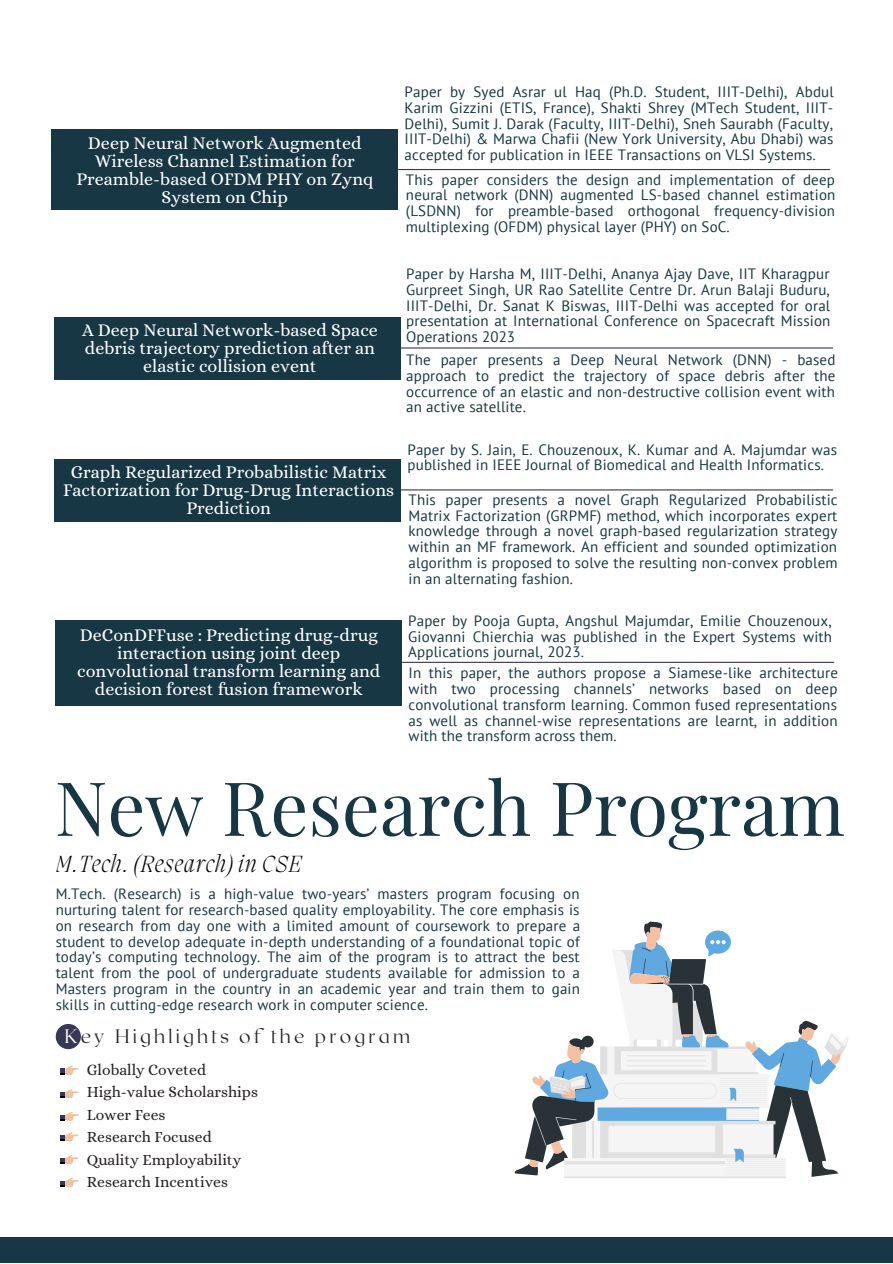
<style>
.page{position:relative;width:893px;height:1264px;background:#fff}
.page>*{position:absolute;margin:0;border:0;box-sizing:border-box;transform-origin:0 0}
.t1{font:75px "Playfair Display";color:#173744}
.t2{font:italic 200 24px "Migra";letter-spacing:.04em;color:#000}
.t3{font:100 19.5px "Roxborough CF";letter-spacing:.165em;color:#282224}
.t4{font:18px/18px "Alice";color:#fff;text-align:center}
.t5{font:15.6px "Alice";color:#282224}
.t6{font:15px/15.8px "PT Sans";letter-spacing:.01em;color:#173744;text-align:justify}
.s1{color:#fff}
</style>
<div class="page">
<div style="left:0;top:1236px;width:892px;height:26px;background:#173744"></div>
<div style="left:52px;top:129px;width:346px;height:81px;background:#173744"></div>
<hr style="left:398px;top:169px;width:432px;height:1px;background:#373757">
<div style="left:55px;top:316px;width:346px;height:63px;background:#173744"></div>
<hr style="left:401px;top:347px;width:431px;height:1px;background:#373757">
<div style="left:55px;top:458px;width:346px;height:63px;background:#173744"></div>
<hr style="left:401px;top:489px;width:431px;height:1px;background:#373757">
<div style="left:56px;top:620px;width:346px;height:85px;background:#173744"></div>
<hr style="left:402px;top:661px;width:432px;height:2px;background:#373757">
<svg style="left:564px;top:1038px;width:284px;height:140px"></svg>
<svg style="left:514px;top:921px;width:324px;height:255px"></svg>
<svg style="left:529px;top:926px;width:311px;height:241px"></svg>
<svg style="left:663px;top:983px;width:40px;height:19px"></svg>
<svg style="left:60px;top:1065px;width:18px;height:9px"></svg>
<div style="left:56px;top:1023px;width:25px;height:26px;background:#373757;border-radius:50%"></div>
<svg style="left:60px;top:1089px;width:18px;height:8px"></svg>
<svg style="left:61px;top:1112px;width:18px;height:8px"></svg>
<svg style="left:60px;top:1132px;width:18px;height:9px"></svg>
<svg style="left:60px;top:1155px;width:18px;height:8px"></svg>
<svg style="left:61px;top:1178px;width:18px;height:8px"></svg>
<p class="t4" style="left:76px;top:133px;width:298px">Deep Neural Network Augmented<br>Wireless Channel Estimation for<br>Preamble-based OFDM PHY on Zynq<br>System on Chip</p>
<p class="t6" style="left:404px;top:84px;width:430px">Paper by Syed Asrar ul Haq (Ph.D. Student, IIIT-Delhi), Abdul Karim Gizzini (ETIS, France), Shakti Shrey (MTech Student, IIIT-Delhi), Sumit J. Darak (Faculty, IIIT-Delhi), Sneh Saurabh (Faculty, IIIT-Delhi) &amp; Marwa Chafii (New York University, Abu Dhabi) was accepted for publication in IEEE Transactions on VLSI Systems.</p>
<p class="t6" style="left:406px;top:171px;width:431px">This paper considers the design and implementation of deep neural network (DNN) augmented LS-based channel estimation (LSDNN) for preamble-based orthogonal frequency-division multiplexing (OFDM) physical layer (PHY) on SoC.</p>
<p class="t4" style="left:82px;top:320px;width:297px">A Deep Neural Network-based Space debris trajectory prediction after an elastic collision event</p>
<p class="t4" style="left:63px;top:463px;width:332px">Graph Regularized Probabilistic Matrix<br>Factorization for Drug-Drug Interactions<br>Prediction</p>
<p class="t6" style="left:406px;top:265px;width:425px">Paper by Harsha M, IIIT-Delhi, Ananya Ajay Dave, IIT Kharagpur Gurpreet Singh, UR Rao Satellite Centre Dr. Arun Balaji Buduru, IIIT-Delhi, Dr. Sanat K Biswas, IIIT-Delhi was accepted for oral presentation at International Conference on Spacecraft Mission Operations 2023</p>
<p class="t6" style="left:406px;top:352px;width:431px">The paper presents a Deep Neural Network (DNN) - based approach to predict the trajectory of space debris after the occurrence of an elastic and non-destructive collision event with an active satellite.</p>
<p class="t6" style="left:407px;top:441px;width:431px">Paper by S. Jain, E. Chouzenoux, K. Kumar and A. Majumdar was published in IEEE Journal of Biomedical and Health Informatics.</p>
<p class="t6" style="left:408px;top:491px;width:430px">This paper presents a novel Graph Regularized Probabilistic Matrix Factorization (GRPMF) method, which incorporates expert knowledge through a novel graph-based regularization strategy within an MF framework. An efficient and sounded optimization algorithm is proposed to solve the resulting non-convex problem in an alternating fashion.</p>
<p class="t6" style="left:408px;top:612px;width:425px">Paper by Pooja Gupta, Angshul Majumdar, Emilie Chouzenoux, Giovanni Chierchia was published in the Expert Systems with Applications journal, 2023.</p>
<p class="t6" style="left:408px;top:665px;width:431px">In this paper, the authors propose a Siamese-like architecture with two processing channels’ networks based on deep convolutional transform learning. Common fused representations as well as channel-wise representations are learnt, in addition with the transform across them.</p>
<p class="t1" style="left:55px;top:754px;width:791px">New Research Program</p>
<p class="t6" style="left:56px;top:885px;width:526px">M.Tech. (Research) is a high-value two-years’ masters program focusing on nurturing talent for research-based quality employability. The core emphasis is on research from day one with a limited amount of coursework to prepare a student to develop adequate in-depth understanding of a foundational topic of today’s computing technology. The aim of the program is to attract the best talent from the pool of undergraduate students available for admission to a Masters program in the country in an academic year and train them to gain skills in cutting-edge research work in computer science.</p>
<p class="t3" style="left:64px;top:1023px;width:347px"><span class="s1">K</span>ey Highlights of the program</p>
<p class="t4" style="left:77px;top:626px;width:305px">DeConDFFuse : Predicting drug-drug interaction using joint deep convolutional transform learning and decision forest fusion framework</p>
<p class="t2" style="left:56px;top:852px;width:248px">M.Tech. (Research) in CSE</p>
<p class="t5" style="left:87px;top:1060px;width:121px">Globally Coveted</p>
<p class="t5" style="left:87px;top:1082px;width:173px">High-value Scholarships</p>
<p class="t5" style="left:87px;top:1105px;width:80px">Lower Fees</p>
<p class="t5" style="left:87px;top:1127px;width:126px">Research Focused</p>
<p class="t5" style="left:87px;top:1150px;width:156px">Quality Employability</p>
<p class="t5" style="left:87px;top:1172px;width:143px">Research Incentives</p>
</div>
